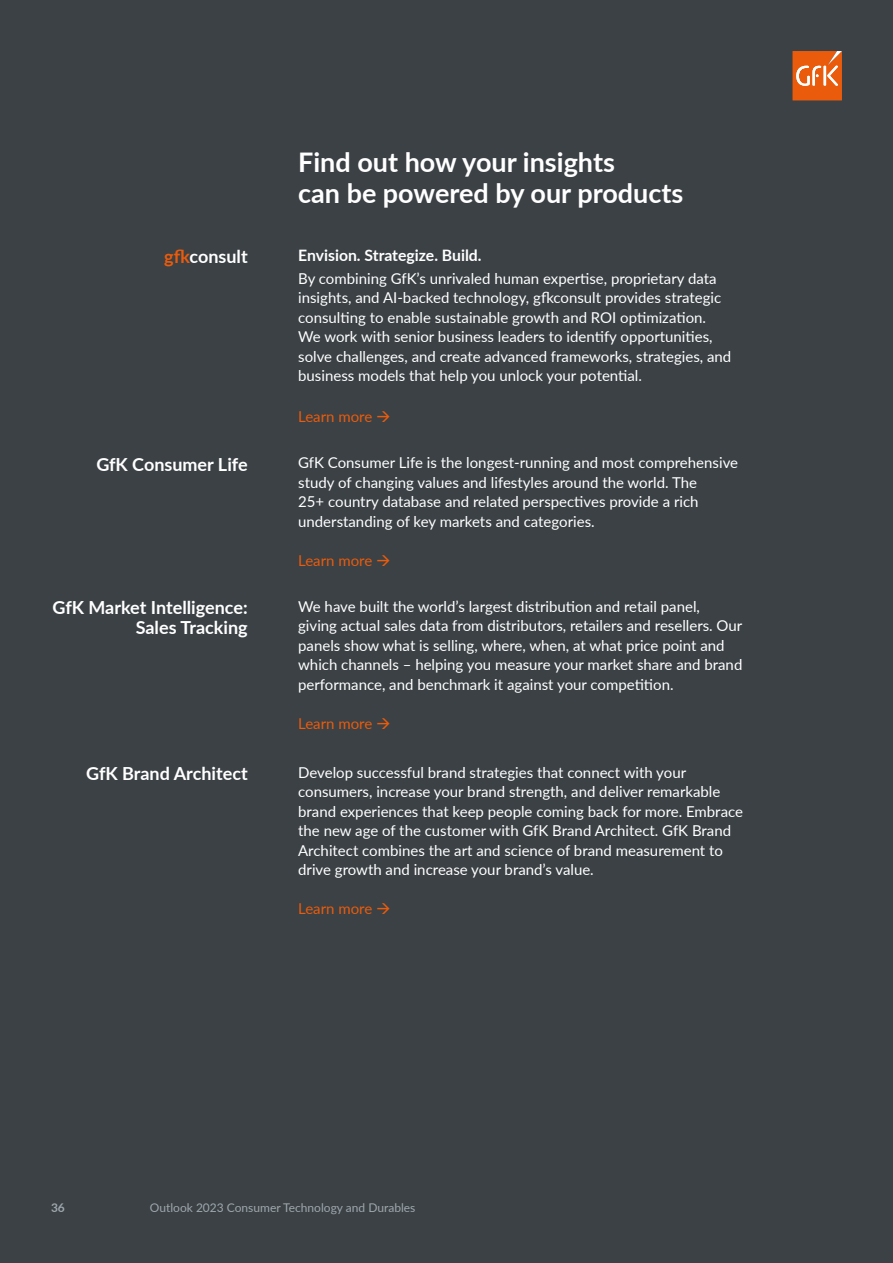
<style>
.page{position:relative;width:893px;height:1263px;background:#3b4145}
.page>*{position:absolute;margin:0;border:0;box-sizing:border-box;transform-origin:0 0}
.t1{font:700 27px/31.5px "Lato";color:#fff}
.t2{font:700 18px/19.5px "Lato";color:#fff;text-align:right}
.t3{font:700 15.75px "Lato";color:#fff}
.t4{font:15px/19.5px "Lato";color:#fff}
.t5{font:15px "Lato";color:#ea5b0c}
.t6{font:12px "Lato";color:#9fa7ad}
.t7{font:700 12px "Lato";color:#9fa7ad}
.s1{color:#ea5b0c}
</style>
<div class="page">
<svg style="left:792px;top:51px;width:50px;height:49px;background:#ea712e"></svg>
<p class="t2" style="left:164px;top:246px;width:85px"><span class="s1">gfk</span>consult</p>
<p class="t2" style="left:96px;top:454px;width:153px">GfK Consumer Life</p>
<p class="t2" style="left:53px;top:597px;width:197px">GfK Market Intelligence:<br>Sales Tracking</p>
<p class="t2" style="left:86px;top:763px;width:163px">GfK Brand Architect</p>
<h1 class="t1" style="left:298px;top:145px;width:387px">Find out how your insights<br>can be powered by our products</h1>
<p class="t3" style="left:298px;top:244px;width:185px">Envision. Strategize. Build.</p>
<p class="t4" style="left:298px;top:268px;width:435px">By combining GfK’s unrivaled human expertise, proprietary data insights, and AI-backed technology, gfkconsult provides strategic consulting to enable sustainable growth and ROI optimization.<br>We work with senior business leaders to identify opportunities, solve challenges, and create advanced frameworks, strategies, and business models that help you unlock your potential.</p>
<p class="t5" style="left:298px;top:406px;width:94px">Learn more →</p>
<p class="t4" style="left:298px;top:452px;width:441px">GfK Consumer Life is the longest-running and most comprehensive study of changing values and lifestyles around the world. The<br>25+ country database and related perspectives provide a rich understanding of key markets and categories.</p>
<p class="t5" style="left:298px;top:550px;width:94px">Learn more →</p>
<p class="t4" style="left:298px;top:596px;width:446px">We have built the world’s largest distribution and retail panel, giving actual sales data from distributors, retailers and resellers. Our panels show what is selling, where, when, at what price point and which channels – helping you measure your market share and brand performance, and benchmark it against your competition.</p>
<p class="t5" style="left:298px;top:713px;width:94px">Learn more →</p>
<p class="t4" style="left:298px;top:762px;width:446px">Develop successful brand strategies that connect with your consumers, increase your brand strength, and deliver remarkable brand experiences that keep people coming back for more. Embrace the new age of the customer with GfK Brand Architect. GfK Brand Architect combines the art and science of brand measurement to drive growth and increase your brand’s value.</p>
<p class="t5" style="left:298px;top:898px;width:94px">Learn more →</p>
<p class="t7" style="left:51px;top:1199px;width:15px">36</p>
<p class="t6" style="left:150px;top:1199px;width:267px">Outlook 2023 Consumer Technology and Durables</p>
</div>
